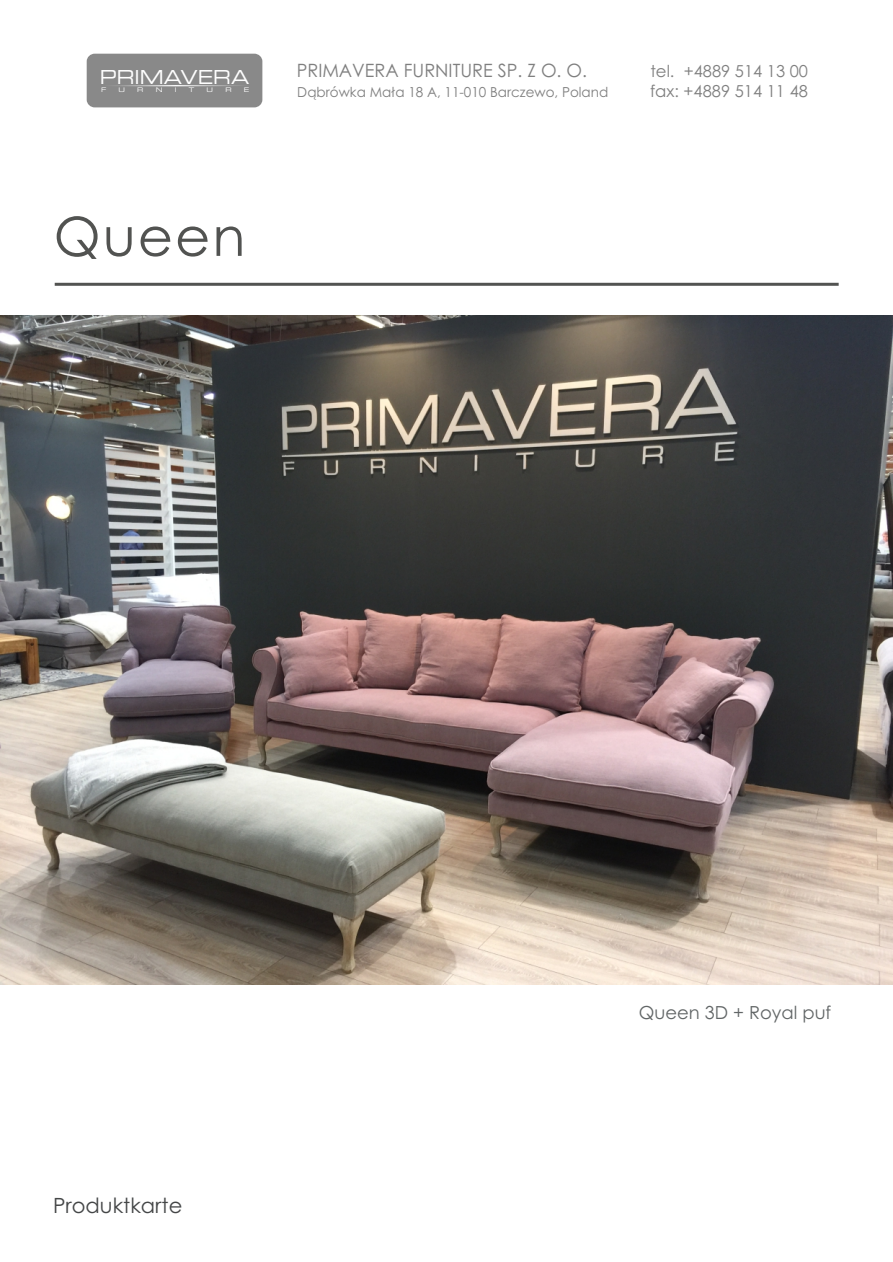
<style>
.page{position:relative;width:893px;height:1262px;background:#fff}
.page>*{position:absolute;margin:0;border:0;box-sizing:border-box;transform-origin:0 0}
.t1{font:54px "Century Gothic";letter-spacing:.04em;color:#525351}
.t2{font:21px "Century Gothic";color:#444647}
.t3{font:19.35px "Eurostile Extended";color:#fefefe;scale:.93 1}
.t4{font:18.3px "Century Gothic";color:#7f7f7f}
.t5{font:18px "Century Gothic";color:#626667}
.t6{font:16.5px/20.1px "Century Gothic";color:#7f7f7f}
.t7{font:13.8px "Century Gothic";color:#7f7f7f}
.t8{font:6.3px "Eurostile Extended";color:#fefefe}
</style>
<div class="page">
<hr style="left:55px;top:283px;width:783px;height:3px;background:#525351">
<div style="left:87px;top:54px;width:175px;height:53px;background:#898989;border-radius:8px"></div>
<svg style="left:115px;top:85px;width:124px;height:1px"></svg>
<img style="left:0;top:315px;width:893px;height:669px">
<h3 class="t3" style="left:100px;top:63px;width:162px">PRIMAVERA</h3>
<p class="t8" style="left:101px;top:86px;width:7px">F</p>
<p class="t8" style="left:118px;top:86px;width:8px">U</p>
<p class="t8" style="left:137px;top:86px;width:8px">R</p>
<p class="t8" style="left:156px;top:86px;width:8px">N</p>
<p class="t8" style="left:175px;top:86px;width:3px">I</p>
<p class="t8" style="left:189px;top:86px;width:7px">T</p>
<p class="t8" style="left:206px;top:86px;width:8px">U</p>
<p class="t8" style="left:225px;top:86px;width:8px">R</p>
<p class="t8" style="left:244px;top:86px;width:7px">E</p>
<h1 class="t1" style="left:54px;top:215px;width:193px">Queen</h1>
<h3 class="t4" style="left:297px;top:63px;width:292px">PRIMAVERA FURNITURE SP. Z O. O.</h3>
<p class="t7" style="left:297px;top:87px;width:312px">Dąbrówka Mała 18 A, 11-010 Barczewo, Poland</p>
<p class="t6" style="left:650px;top:62px;width:159px">tel. +4889 514 13 00 fax: +4889 514 11 48</p>
<h2 class="t2" style="left:53px;top:1196px;width:131px">Produktkarte</h2>
<h3 class="t5" style="left:638px;top:1005px;width:194px">Queen 3D + Royal puf</h3>
</div>
